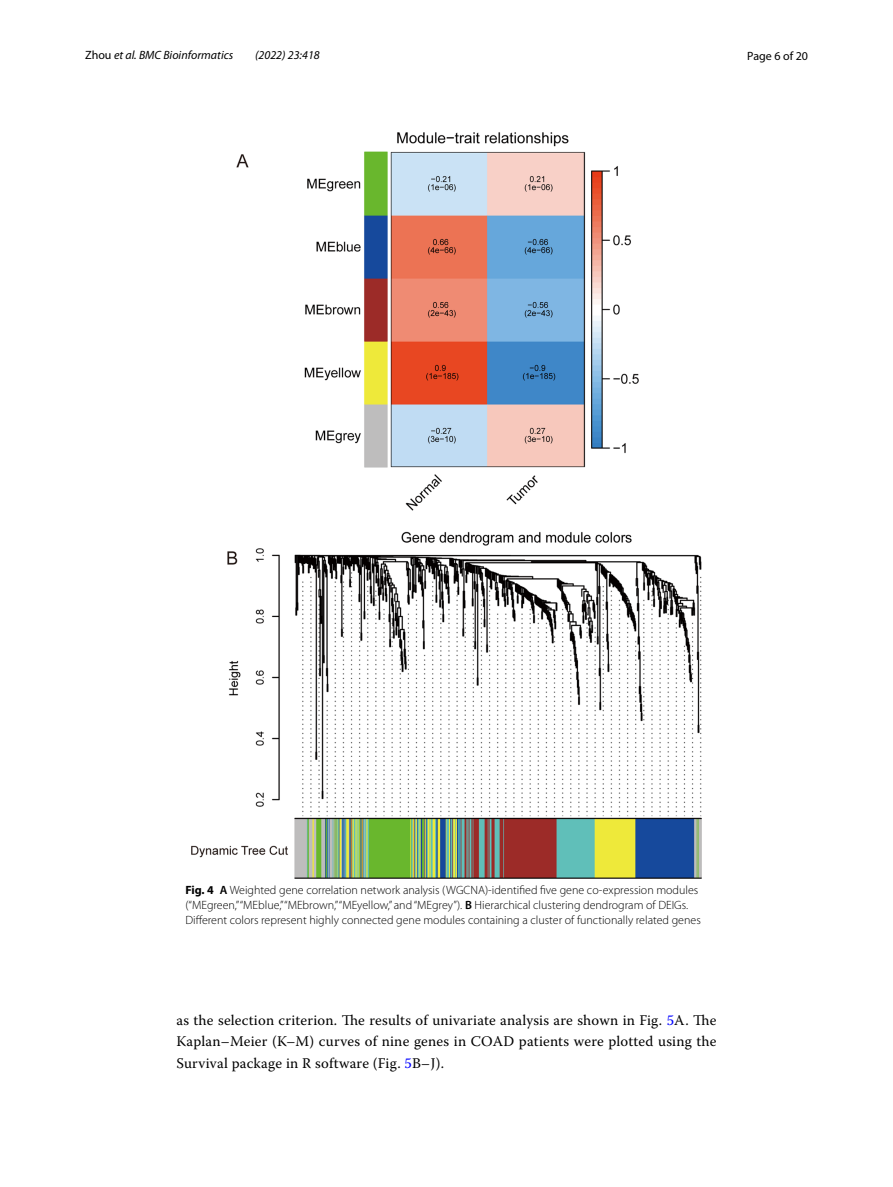
<style>
.page{position:relative;width:893px;height:1187px;background:#fff}
.page>*{position:absolute;margin:0;border:0;box-sizing:border-box;transform-origin:0 0}
.t1{font:14.7px/21.3px "Warnock Pro";letter-spacing:.015em;color:#000;text-align:justify}
.t2{font:300 12px/15px "Myriad Pro";color:#000}
.t3{font:italic 12px "Myriad Pro";color:#000}
.t4{font:12px "Myriad Pro";color:#000}
.s1{font-style:normal}
.s2{font-weight:700}
.s3{font-weight:600}
.s4{color:#00f}
</style>
<div class="page">
<img style="left:191px;top:133px;width:511px;height:745px">
<p class="t3" style="left:85px;top:48px;width:150px"><span class="s1">Zhou</span> et al. BMC Bioinformatics</p>
<p class="t3" style="left:255px;top:48px;width:66px">(2022) 23:418</p>
<p class="t4" style="left:747px;top:48px;width:62px">Page 6 of 20</p>
<p class="t2" style="left:185px;top:882px;width:517px"><span class="s2">Fig. 4</span> <span class="s3">A</span> Weighted gene correlation network analysis (WGCNA)-identified five gene co-expression modules (“MEgreen,” “MEblue,” “MEbrown,” “MEyellow,” and “MEgrey”). <span class="s3">B</span> Hierarchical clustering dendrogram of DEIGs.<br>Different colors represent highly connected gene modules containing a cluster of functionally related genes</p>
<p class="t1" style="left:176px;top:1009px;width:542px">as the selection criterion. The results of univariate analysis are shown in Fig. <span class="s4">5</span>A. The Kaplan–Meier (K–M) curves of nine genes in COAD patients were plotted using the Survival package in R software (Fig. <span class="s4">5</span>B–J).</p>
</div>
